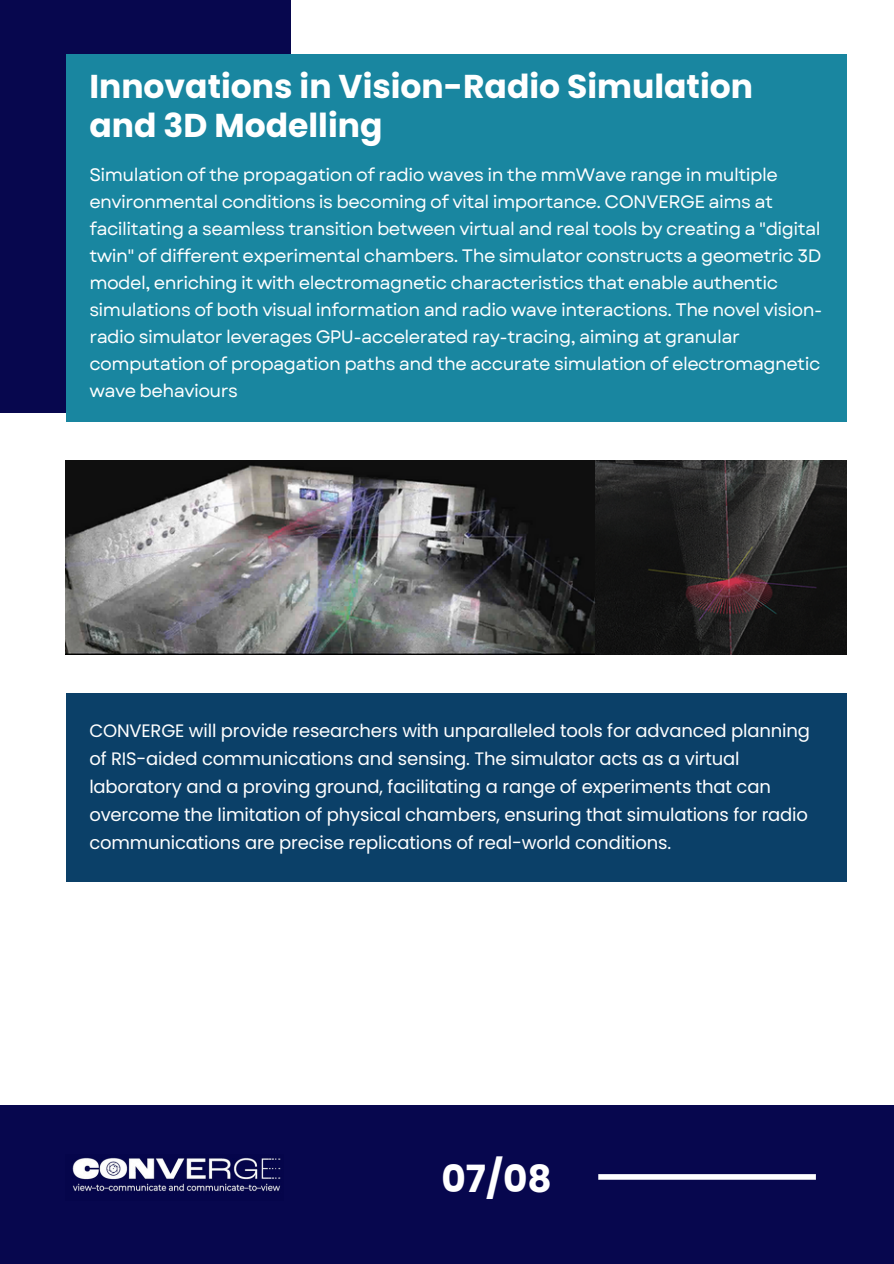
<style>
.page{position:relative;width:894px;height:1264px;background:#fff}
.page>*{position:absolute;margin:0;border:0;box-sizing:border-box;transform-origin:0 0}
.t1{font:700 37.5px "Poppins";color:#fff}
.t2{font:700 33px/39.3px "Poppins";color:#fff}
.t3{font:18px/27px "Garet";letter-spacing:-.03em;color:#fff}
.t4{font:18px/28.2px "Poppins";letter-spacing:-.01em;color:#fff}
</style>
<div class="page">
<div style="left:0;top:0;width:290px;height:413px;background:#07074e"></div>
<div style="left:66px;top:54px;width:780px;height:367px;background:#1986a0"></div>
<img style="left:66px;top:461px;width:780px;height:193px">
<div style="left:66px;top:693px;width:780px;height:188px;background:#0b4068"></div>
<div style="left:0;top:1104px;width:893px;height:159px;background:#07074e"></div>
<img style="left:72px;top:1158px;width:209px;height:33px">
<div style="left:598px;top:1174px;width:217px;height:5px;background:#fff"></div>
<p class="t2" style="left:89px;top:67px;width:665px">Innovations in Vision-Radio Simulation and 3D Modelling</p>
<p class="t3" style="left:89px;top:161px;width:734px">Simulation of the propagation of radio waves in the mmWave range in multiple environmental conditions is becoming of vital importance. CONVERGE aims at facilitating a seamless transition between virtual and real tools by creating a "digital twin" of different experimental chambers. The simulator constructs a geometric 3D model, enriching it with electromagnetic characteristics that enable authentic simulations of both visual information and radio wave interactions. The novel vision&shy;radio simulator leverages GPU-accelerated ray-tracing, aiming at granular computation of propagation paths and the accurate simulation of electromagnetic wave behaviours</p>
<p class="t4" style="left:89px;top:716px;width:721px">CONVERGE will provide researchers with unparalleled tools for advanced planning of RIS-aided communications and sensing. The simulator acts as a virtual laboratory and a proving ground, facilitating a range of experiments that can overcome the limitation of physical chambers, ensuring that simulations for radio communications are precise replications of real-world conditions.</p>
<h1 class="t1" style="left:441px;top:1152px;width:112px">07/08</h1>
</div>
